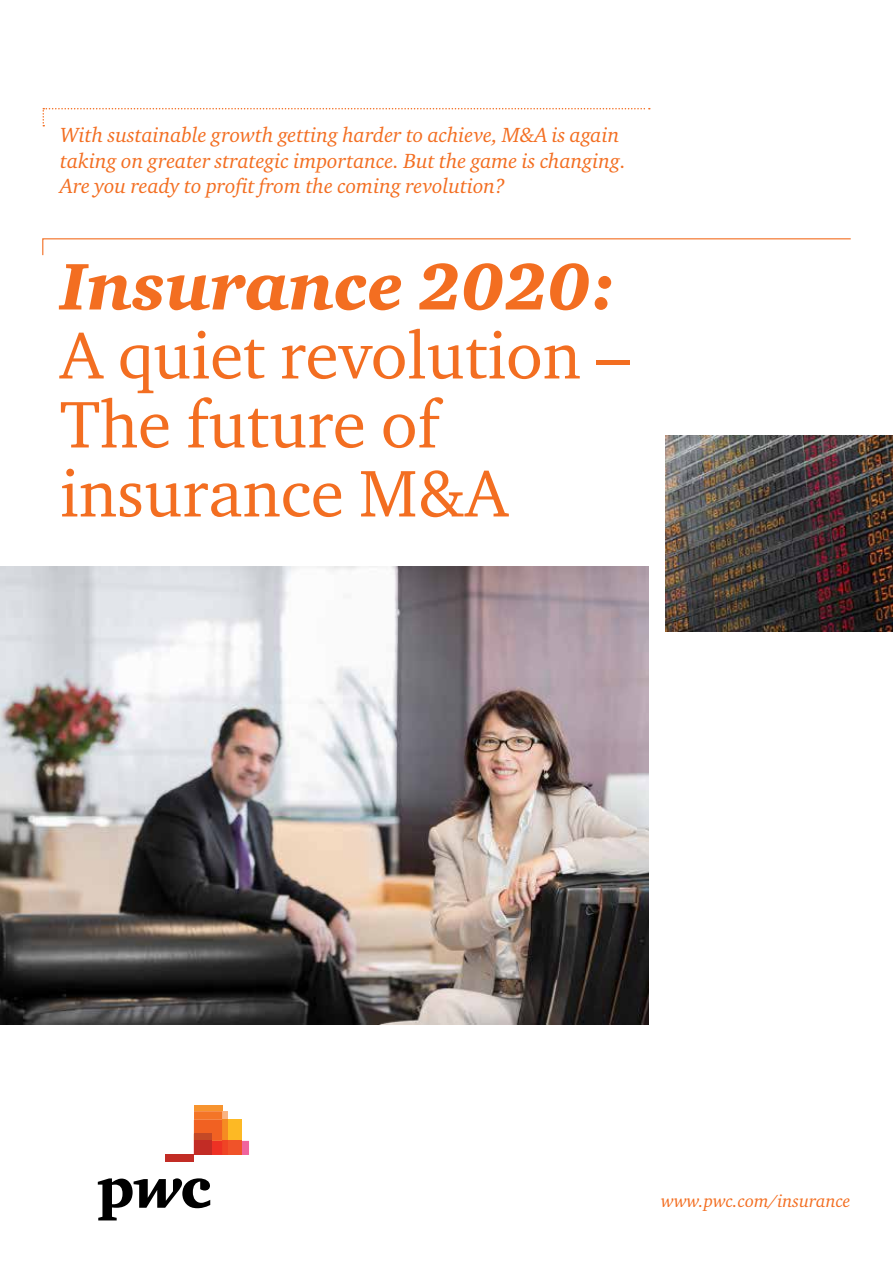
<style>
.page{position:relative;width:893px;height:1263px;background:#fff}
.page>*{position:absolute;margin:0;border:0;box-sizing:border-box;transform-origin:0 0}
.t1{font:67.5px/69px "Charter ITC";color:#f36e21}
.t2{font:67.5px "Charter ITC Blac Ital";color:#f36e21}
.t3{font:italic 21px/25.2px "Charter ITC";color:#f36e21}
.t4{font:italic 18px "Charter ITC";color:#f36e21}
</style>
<div class="page">
<svg style="left:98px;top:1178px;width:112px;height:42px"></svg>
<div style="left:194px;top:1106px;width:28px;height:5px;background:#f7942f"></div>
<svg style="left:194px;top:1111px;width:55px;height:44px"></svg>
<div style="left:194px;top:1134px;width:18px;height:7px;background:#c44926"></div>
<div style="left:194px;top:1141px;width:18px;height:14px;background:#c22c25"></div>
<div style="left:166px;top:1155px;width:28px;height:7px;background:#c22c25"></div>
<img style="left:665px;top:435px;width:228px;height:196px">
<img style="left:0;top:566px;width:649px;height:458px">
<svg style="left:42px;top:238px;width:809px;height:18px"></svg>
<svg style="left:43px;top:108px;width:607px;height:18px"></svg>
<p class="t3" style="left:60px;top:122px;width:567px">With sustainable growth getting harder to achieve, M&amp;A is again taking on greater strategic importance. But the game is changing.<br>Are you ready to profit from the coming revolution?</p>
<h1 class="t2" style="left:60px;top:245px;width:559px">Insurance 2020:</h1>
<h1 class="t1" style="left:60px;top:320px;width:571px">A quiet revolution –<br>The future of insurance M&amp;A</h1>
<p class="t4" style="left:661px;top:1190px;width:191px">www.pwc.com/insurance</p>
</div>
